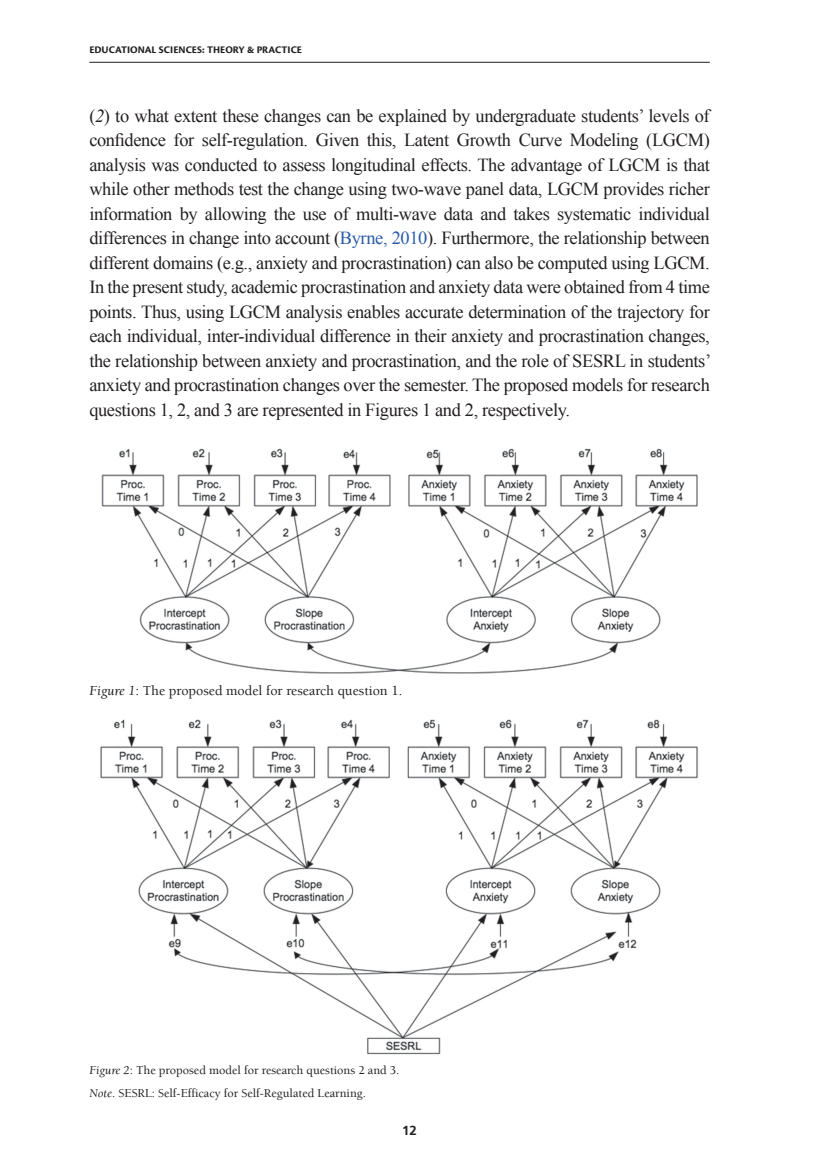
<style>
.page{position:relative;width:819px;height:1166px;background:#fff}
.page>*{position:absolute;margin:0;border:0;box-sizing:border-box;transform-origin:0 0}
.t1{font:18.38px/24.5px "Times New Roman";letter-spacing:-.02em;color:#231f20;text-align:justify}
.t2{font:500 14px "Berkeley Oldstyle";color:#231f20}
.t3{font:700 13.12px "Frutiger LT Std";color:#231f20}
.t4{font:500 12.25px "Berkeley Oldstyle";color:#231f20}
.t5{font:10.5px "Cronos Pro Bold Capt";color:#231f20}
.s1{font-style:italic}
.s2{color:#295ba8}
.s3{font-weight:400;font-style:italic}
</style>
<div class="page">
<hr style="left:89px;top:62px;width:620px;height:1px;background:#231f20">
<img style="left:101px;top:448px;width:597px;height:226px">
<img style="left:100px;top:719px;width:598px;height:336px">
<p class="t5" style="left:89px;top:44px;width:214px">EDUCATIONAL SCIENCES: THEORY &amp; PRACTICE</p>
<p class="t1" style="left:89px;top:103px;width:623px">(<span class="s1">2</span>) to what extent these changes can be explained by undergraduate students’ levels of confidence for self-regulation. Given this, Latent Growth Curve Modeling (LGCM) analysis was conducted to assess longitudinal effects. The advantage of LGCM is that while other methods test the change using two-wave panel data, LGCM provides richer information by allowing the use of multi-wave data and takes systematic individual differences in change into account (<span class="s2">Byrne, 2010</span>). Furthermore, the relationship between different domains (e.g., anxiety and procrastination) can also be computed using LGCM.<br>In the present study, academic procrastination and anxiety data were obtained from 4 time points. Thus, using LGCM analysis enables accurate determination of the trajectory for each individual, inter-individual difference in their anxiety and procrastination changes, the relationship between anxiety and procrastination, and the role of SESRL in students’ anxiety and procrastination changes over the semester. The proposed models for research questions 1, 2, and 3 are represented in Figures 1 and 2, respectively.</p>
<p class="t2" style="left:89px;top:682px;width:314px"><span class="s3">Figure 1</span>: The proposed model for research question 1.</p>
<p class="t4" style="left:89px;top:1062px;width:311px"><span class="s3">Figure 2</span>: The proposed model for research questions 2 and 3.</p>
<p class="t4" style="left:89px;top:1085px;width:278px"><span class="s3">Note</span>. SESRL: Self-Efficacy for Self-Regulated Learning.</p>
<p class="t3" style="left:402px;top:1123px;width:16px">12</p>
</div>
